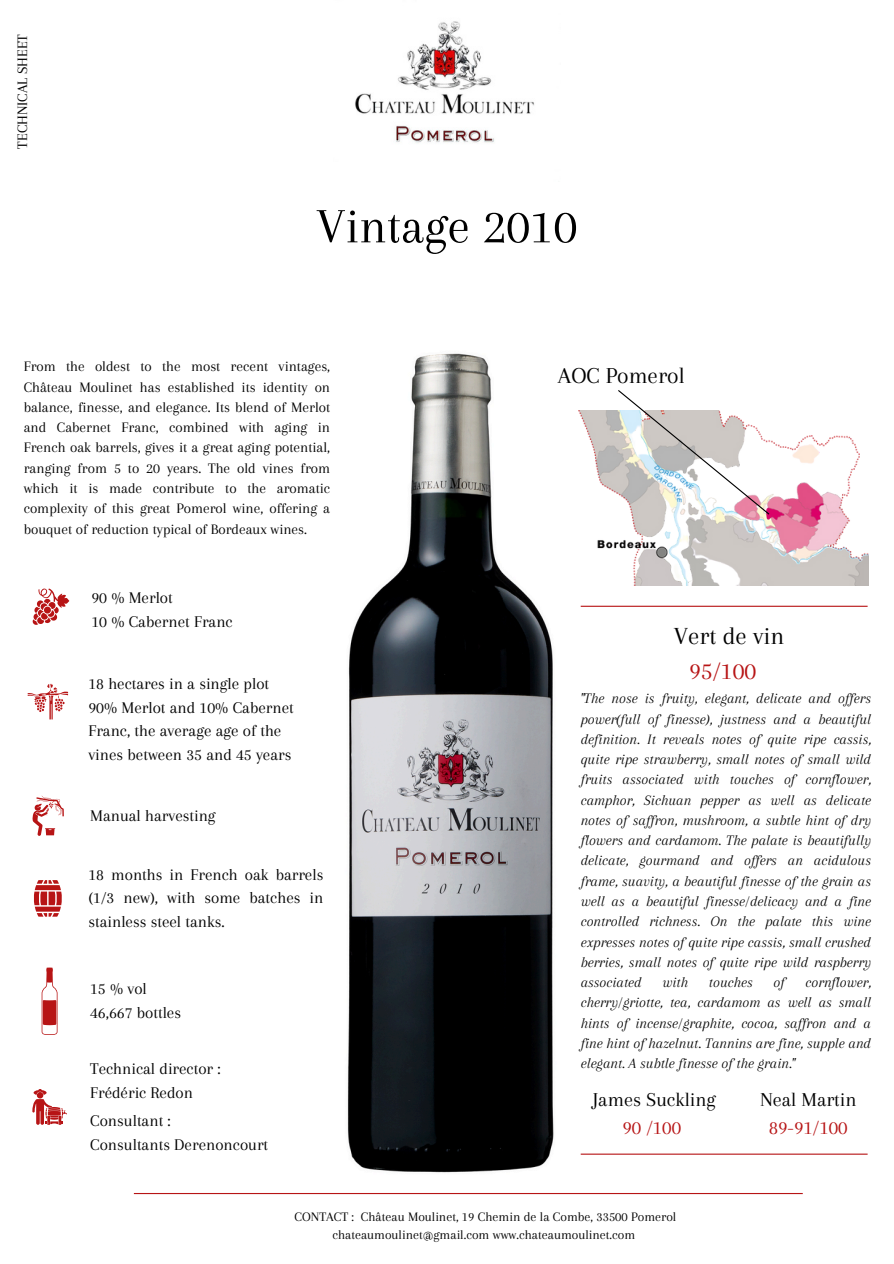
<style>
.page{position:relative;width:894px;height:1264px;background:#fff}
.page>*{position:absolute;margin:0;border:0;box-sizing:border-box;transform-origin:0 0}
.t1{font:51px "Arapey";color:#000}
.t2{font:25.5px/34.8px "Arapey";color:#000;text-align:center}
.t3{font:23.55px "Arapey";color:#000}
.t4{font:20.4px/28.2px "Arapey";color:#000;text-align:center}
.t5{font:16.95px/23.4px "Arapey";color:#000}
.t6{font:italic 15px/20.2px "Arapey";color:#000;text-align:justify}
.t7{font:15px/20.2px "Arapey";color:#000;text-align:justify}
.t8{font:13.5px/18px "Arapey";color:#000;text-align:center}
.s1{color:#b71415}
</style>
<div class="page">
<img style="left:355px;top:21px;width:179px;height:122px">
<img style="left:347px;top:353px;width:235px;height:820px">
<hr style="left:134px;top:1192px;width:668px;height:2px;background:#b71415">
<img style="left:574px;top:411px;width:293px;height:174px">
<svg style="left:616px;top:390px;width:154px;height:126px"></svg>
<svg style="left:28px;top:683px;width:40px;height:36px"></svg>
<svg style="left:34px;top:880px;width:28px;height:36px"></svg>
<svg style="left:33px;top:588px;width:36px;height:37px"></svg>
<svg style="left:32px;top:1089px;width:35px;height:35px"></svg>
<svg style="left:42px;top:967px;width:15px;height:67px"></svg>
<svg style="left:32px;top:795px;width:32px;height:40px"></svg>
<hr style="left:580px;top:1153px;width:287px;height:1px;background:#b71415">
<hr style="left:580px;top:605px;width:287px;height:2px;background:#b71415">
<p class="t7" style="left:12px;top:149px;width:116px;rotate:-90deg">TECHNICAL SHEET</p>
<h2 class="t1" style="left:316px;top:198px;width:262px">Vintage 2010</h2>
<h4 class="t7" style="left:24px;top:356px;width:308px">From the oldest to the most recent vintages, Château Moulinet has established its identity on balance, finesse, and elegance. Its blend of Merlot and Cabernet Franc, combined with aging in French oak barrels, gives it a great aging potential, ranging from 5 to 20 years. The old vines from which it is made contribute to the aromatic complexity of this great Pomerol wine, offering a bouquet of reduction typical of Bordeaux wines.</h4>
<p class="t5" style="left:91px;top:586px;width:143px">90 % Merlot<br>10 % Cabernet Franc</p>
<h4 class="t5" style="left:88px;top:672px;width:207px">18 hectares in a single plot<br>90% Merlot and 10% Cabernet<br>Franc, the average age of the vines between 35 and 45 years</h4>
<h2 class="t5" style="left:90px;top:803px;width:127px">Manual harvesting</h2>
<p class="t5" style="left:88px;top:862px;width:236px;text-align:justify">18 months in French oak barrels (1/3 new), with some batches in stainless steel tanks.</p>
<p class="t5" style="left:90px;top:977px;width:92px">15 % vol<br>46,667 bottles</p>
<h4 class="t5" style="left:90px;top:1057px;width:132px">Technical director :<br>Frédéric Redon</h4>
<p class="t5" style="left:90px;top:1109px;width:179px">Consultant :<br>Consultants Derenoncourt</p>
<p class="t3" style="left:558px;top:362px;width:128px">AOC Pomerol</p>
<h4 class="t2" style="left:673px;top:618px;width:112px">Vert de vin<br><span class="s1">95/100</span></h4>
<h4 class="t6" style="left:580px;top:688px;width:292px">"The nose is fruity, elegant, delicate and offers power(full of finesse), justness and a beautiful definition. It reveals notes of quite ripe cassis, quite ripe strawberry, small notes of small wild fruits associated with touches of cornflower, camphor, Sichuan pepper as well as delicate notes of saffron, mushroom, a subtle hint of dry flowers and cardamom. The palate is beautifully delicate, gourmand and offers an acidulous frame, suavity, a beautiful finesse of the grain as well as a beautiful finesse/delicacy and a fine controlled richness. On the palate this wine expresses notes of quite ripe cassis, small crushed berries, small notes of quite ripe wild raspberry associated</h4>
<h4 class="t6" style="left:580px;top:972px;width:292px;text-indent:225px">cornflower, cherry/griotte, tea, cardamom as well as small hints of incense/graphite, cocoa, saffron and a fine hint of hazelnut. Tannins are fine, supple and elegant. A subtle finesse of the grain."</h4>
<h4 class="t6" style="left:662px;top:972px;width:27px">with</h4>
<h4 class="t6" style="left:708px;top:972px;width:45px">touches</h4>
<h4 class="t6" style="left:773px;top:972px;width:13px">of</h4>
<p class="t4" style="left:592px;top:1085px;width:124px">James Suckling<br><span class="s1">90 /100</span></p>
<p class="t4" style="left:759px;top:1085px;width:98px">Neal Martin<br><span class="s1">89-91/100</span></p>
<p class="t8" style="left:294px;top:1207px;width:383px">CONTACT : Château Moulinet, 19 Chemin de la Combe, 33500 Pomerol chateaumoulinet@gmail.com www.chateaumoulinet.com</p>
</div>
